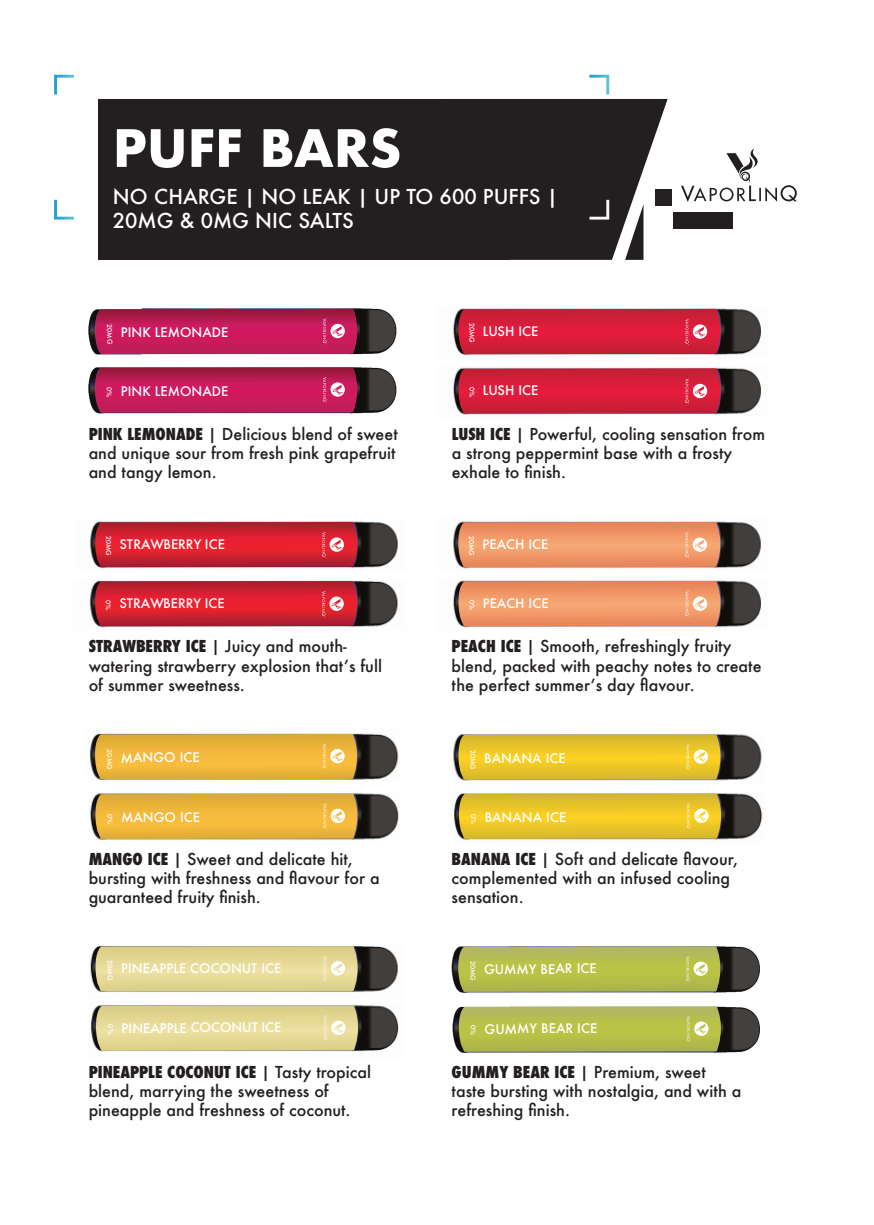
<style>
.page{position:relative;width:874px;height:1225px;background:#fff}
.page>*{position:absolute;margin:0;border:0;box-sizing:border-box;transform-origin:0 0}
.t1{font:700 50px "Futura";color:#fff}
.t2{font:500 20px "Futura";color:#fff}
.t3{font:500 16px/19.2px "Futura";color:#231f20}
.t4{font:500 12.8px "Futura";letter-spacing:-.005em;color:#fff}
.t5{font:500 6.6px "Futura";letter-spacing:-.005em;color:#fff}
.s1{font-weight:800;font-stretch:condensed}
</style>
<div class="page">
<img style="left:88px;top:308px;width:309px;height:46px">
<svg style="left:95px;top:309px;width:262px;height:45px;background:#bd1d56"></svg>
<img style="left:88px;top:354px;width:309px;height:60px">
<svg style="left:95px;top:367px;width:262px;height:46px;background:#bb1f58"></svg>
<img style="left:89px;top:521px;width:309px;height:48px">
<svg style="left:95px;top:522px;width:262px;height:45px;background:#cc2232"></svg>
<img style="left:89px;top:580px;width:309px;height:48px">
<svg style="left:95px;top:581px;width:262px;height:45px;background:#cc2232"></svg>
<img style="left:453px;top:521px;width:308px;height:48px">
<svg style="left:458px;top:522px;width:262px;height:45px;background:#ec9566"></svg>
<img style="left:453px;top:580px;width:308px;height:48px">
<svg style="left:458px;top:581px;width:262px;height:45px;background:#ec9567"></svg>
<img style="left:89px;top:733px;width:310px;height:47px">
<svg style="left:95px;top:734px;width:262px;height:45px;background:#e8b33c"></svg>
<img style="left:90px;top:793px;width:309px;height:47px">
<svg style="left:95px;top:793px;width:262px;height:46px;background:#e8b33f"></svg>
<img style="left:453px;top:734px;width:309px;height:47px">
<svg style="left:458px;top:734px;width:262px;height:46px;background:#e4c12e"></svg>
<img style="left:454px;top:793px;width:309px;height:47px">
<svg style="left:458px;top:793px;width:262px;height:46px;background:#e4c22e"></svg>
<img style="left:90px;top:946px;width:308px;height:47px">
<svg style="left:95px;top:946px;width:262px;height:45px;background:#e0d493"></svg>
<img style="left:90px;top:1005px;width:309px;height:47px">
<svg style="left:96px;top:1005px;width:262px;height:46px;background:#dfd393"></svg>
<img style="left:451px;top:946px;width:309px;height:47px">
<svg style="left:458px;top:946px;width:262px;height:46px;background:#b2ba51"></svg>
<img style="left:452px;top:1006px;width:308px;height:47px">
<svg style="left:458px;top:1006px;width:262px;height:45px;background:#b4bc51"></svg>
<svg style="left:681px;top:148px;width:116px;height:54px"></svg>
<div style="left:654px;top:189px;width:17px;height:17px;background:#241f21"></div>
<div style="left:672px;top:212px;width:60px;height:17px;background:#231f20"></div>
<svg style="left:509px;top:75px;width:158px;height:185px"></svg>
<div style="left:98px;top:99px;width:134px;height:161px;background:#231f20"></div>
<svg style="left:54px;top:75px;width:20px;height:19px"></svg>
<svg style="left:54px;top:200px;width:20px;height:20px"></svg>
<div style="left:218px;top:99px;width:291px;height:161px;background:#231f20"></div>
<img style="left:453px;top:308px;width:308px;height:48px">
<svg style="left:458px;top:309px;width:262px;height:45px;background:#d1213a"></svg>
<img style="left:453px;top:367px;width:308px;height:48px">
<svg style="left:458px;top:368px;width:262px;height:46px;background:#d0233d"></svg>
<p class="t1" style="left:113px;top:112px;width:290px">PUFF BARS</p>
<p class="t2" style="left:113px;top:183px;width:446px">NO CHARGE | NO LEAK | UP TO 600 PUFFS |</p>
<p class="t2" style="left:113px;top:207px;width:242px">20MG &amp; 0MG NIC SALTS</p>
<p class="t5" style="left:114px;top:324px;width:21px;rotate:90deg">20MG</p>
<p class="t4" style="left:121px;top:324px;width:109px">PINK LEMONADE</p>
<p class="t5" style="left:476px;top:323px;width:21px;rotate:90deg">20MG</p>
<p class="t4" style="left:482px;top:322px;width:57px">LUSH ICE</p>
<p class="t5" style="left:114px;top:387px;width:12px;rotate:90deg">0%</p>
<p class="t4" style="left:121px;top:382px;width:109px">PINK LEMONADE</p>
<p class="t5" style="left:476px;top:387px;width:12px;rotate:90deg">0%</p>
<p class="t4" style="left:482px;top:382px;width:57px">LUSH ICE</p>
<p class="t3" style="left:89px;top:424px;width:310px"><span class="s1">PINK LEMONADE</span> | Delicious blend of sweet and unique sour from fresh pink grapefruit and tangy lemon.</p>
<p class="t3" style="left:451px;top:424px;width:315px"><span class="s1">LUSH ICE</span> | Powerful, cooling sensation from a strong peppermint base with a frosty exhale to finish.</p>
<p class="t5" style="left:113px;top:536px;width:21px;rotate:90deg">20MG</p>
<p class="t4" style="left:119px;top:535px;width:107px">STRAWBERRY ICE</p>
<p class="t5" style="left:476px;top:536px;width:21px;rotate:90deg">20MG</p>
<p class="t4" style="left:482px;top:535px;width:67px">PEACH ICE</p>
<p class="t5" style="left:113px;top:600px;width:12px;rotate:90deg">0%</p>
<p class="t4" style="left:119px;top:594px;width:107px">STRAWBERRY ICE</p>
<p class="t5" style="left:476px;top:600px;width:12px;rotate:90deg">0%</p>
<p class="t4" style="left:482px;top:594px;width:67px">PEACH ICE</p>
<p class="t3" style="left:89px;top:636px;width:295px"><span class="s1">STRAWBERRY ICE</span> | Juicy and mouth&shy;watering strawberry explosion that’s full</p>
<p class="t3" style="left:89px;top:675px;width:157px">of summer sweetness.</p>
<p class="t3" style="left:451px;top:636px;width:311px"><span class="s1">PEACH ICE</span> | Smooth, refreshingly fruity blend, packed with peachy notes to create the perfect summer’s day flavour.</p>
<p class="t5" style="left:114px;top:749px;width:21px;rotate:90deg">20MG</p>
<p class="t4" style="left:121px;top:749px;width:80px">MANGO ICE</p>
<p class="t5" style="left:477px;top:750px;width:21px;rotate:90deg">20MG</p>
<p class="t4" style="left:484px;top:749px;width:83px">BANANA ICE</p>
<p class="t5" style="left:114px;top:814px;width:12px;rotate:90deg">0%</p>
<p class="t4" style="left:121px;top:808px;width:80px">MANGO ICE</p>
<p class="t5" style="left:478px;top:814px;width:12px;rotate:90deg">0%</p>
<p class="t4" style="left:484px;top:808px;width:83px">BANANA ICE</p>
<p class="t3" style="left:89px;top:849px;width:292px"><span class="s1">MANGO ICE</span> | Sweet and delicate hit, bursting with freshness and flavour for a guaranteed fruity finish.</p>
<p class="t3" style="left:451px;top:849px;width:288px"><span class="s1">BANANA ICE</span> | Soft and delicate flavour, complemented with an infused cooling sensation.</p>
<p class="t5" style="left:114px;top:960px;width:21px;rotate:90deg">20MG</p>
<p class="t4" style="left:121px;top:959px;width:162px">PINEAPPLE COCONUT ICE</p>
<p class="t5" style="left:477px;top:960px;width:21px;rotate:90deg">20MG</p>
<p class="t4" style="left:484px;top:960px;width:114px">GUMMY BEAR ICE</p>
<p class="t5" style="left:115px;top:1024px;width:12px;rotate:90deg">0%</p>
<p class="t4" style="left:122px;top:1019px;width:161px">PINEAPPLE COCONUT ICE</p>
<p class="t5" style="left:477px;top:1025px;width:12px;rotate:90deg">0%</p>
<p class="t4" style="left:484px;top:1020px;width:114px">GUMMY BEAR ICE</p>
<p class="t3" style="left:89px;top:1061px;width:284px"><span class="s1">PINEAPPLE COCONUT ICE</span> | Tasty tropical blend, marrying the sweetness of pineapple and freshness of coconut.</p>
<p class="t3" style="left:451px;top:1061px;width:291px"><span class="s1">GUMMY BEAR ICE</span> | Premium, sweet taste bursting with nostalgia, and with a refreshing finish.</p>
</div>
